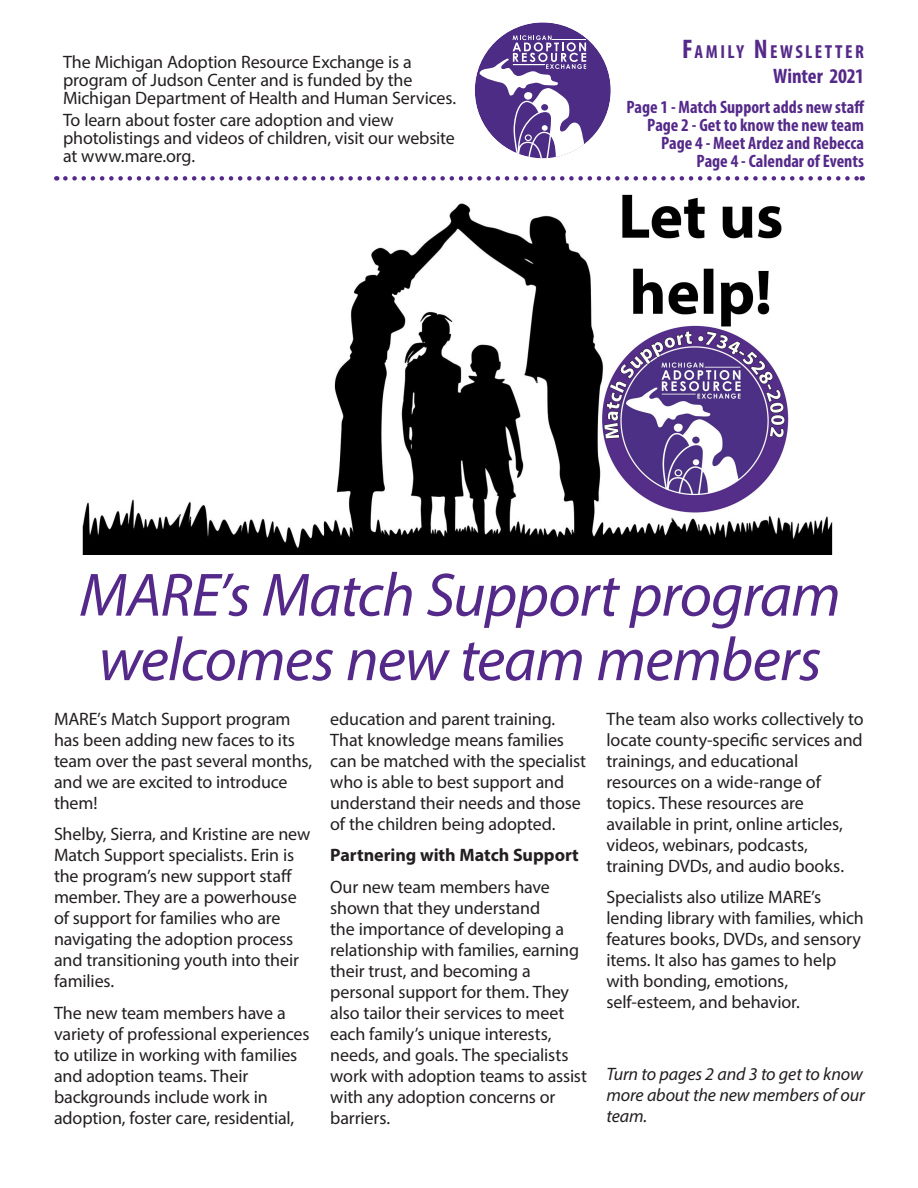
<style>
.page{position:relative;width:918px;height:1188px;background:#fff}
.page>*{position:absolute;margin:0;border:0;box-sizing:border-box;transform-origin:0 0}
.t1{font:italic 61.65px/64.5px "Myriad Pro";letter-spacing:-.015em;color:#542989;text-align:center}
.Table_of_Contents{font:700 condensed 21px "Myriad Pro";letter-spacing:-.005em;color:#542989}
.t2{font:700 condensed 18.9px "Myriad Pro";letter-spacing:.13em;color:#542989}
.t3{font:18px/21px "Myriad Pro";letter-spacing:-.01em;color:#231f20}
.Table_of_Contents-2{font:700 condensed 18px "Myriad Pro";color:#542989}
.t4{font:italic 18px/21px "Myriad Pro";letter-spacing:-.01em;color:#231f20;text-align:justify}
.t5{font:700 18px "Myriad Pro";color:#231f20}
.s1{font-size:27px}
</style>
<div class="page">
<svg style="left:65px;top:176px;width:798px;height:5px"></svg>
<div style="left:475px;top:22px;width:136px;height:136px;background:#4c2c84;border-radius:50%"></div>
<svg style="left:479px;top:30px;width:114px;height:128px"></svg>
<img style="left:82px;top:194px;width:751px;height:360px">
<p class="t3" style="left:63px;top:52px;width:395px;line-height:18px">The Michigan Adoption Resource Exchange is a program of Judson Center and is funded by the<br>Michigan Department of Health and Human Services.</p>
<p class="t3" style="left:63px;top:111px;width:393px;line-height:18px">To learn about foster care adoption and view photolistings and videos of children, visit our website at www.mare.org.</p>
<p class="t2" style="left:682px;top:40px;width:183px"><span class="s1">F</span>AMILY <span class="s1">N</span>EWSLETTER</p>
<p class="Table_of_Contents" style="left:773px;top:63px;width:92px">Winter 2021</p>
<p class="Table_of_Contents-2" style="left:627px;top:96px;width:239px">Page 1 - Match Support adds new staff</p>
<p class="Table_of_Contents-2" style="left:647px;top:114px;width:218px">Page 2 - Get to know the new team</p>
<p class="Table_of_Contents-2" style="left:661px;top:132px;width:204px">Page 4 - Meet Ardez and Rebecca</p>
<p class="Table_of_Contents-2" style="left:697px;top:150px;width:169px">Page 4 - Calendar of Events</p>
<p class="t1" style="left:79px;top:562px;width:763px">MARE’s Match Support program welcomes new team members</p>
<p class="t3" style="left:54px;top:708px;width:260px">MARE’s Match Support program has been adding new faces to its team over the past several months, and we are excited to introduce them!</p>
<p class="t3" style="left:54px;top:823px;width:258px">Shelby, Sierra, and Kristine are new<br>Match Support specialists. Erin is the program’s new support staff member. They are a powerhouse of support for families who are navigating the adoption process and transitioning youth into their families.</p>
<p class="t3" style="left:54px;top:1002px;width:257px">The new team members have a variety of professional experiences to utilize in working with families and adoption teams. Their backgrounds include work in adoption, foster care, residential,</p>
<p class="t3" style="left:330px;top:708px;width:257px">education and parent training.<br>That knowledge means families can be matched with the specialist who is able to best support and understand their needs and those of the children being adopted.</p>
<p class="t5" style="left:330px;top:843px;width:250px">Partnering with Match Support</p>
<p class="t3" style="left:330px;top:876px;width:258px">Our new team members have shown that they understand<br>the importance of developing a relationship with families, earning their trust, and becoming a personal support for them. They also tailor their services to meet each family’s unique interests, needs, and goals. The specialists work with adoption teams to assist with any adoption concerns or barriers.</p>
<p class="t3" style="left:606px;top:708px;width:259px">The team also works collectively to locate county-specific services and trainings, and educational resources on a wide-range of topics. These resources are available in print, online articles, videos, webinars, podcasts, training DVDs, and audio books.</p>
<p class="t3" style="left:606px;top:886px;width:259px">Specialists also utilize MARE’s lending library with families, which features books, DVDs, and sensory items. It also has games to help with bonding, emotions, self-esteem, and behavior.</p>
<p class="t4" style="left:606px;top:1063px;width:260px">Turn to pages 2 and 3 to get to know more about the new members of our team.</p>
</div>
